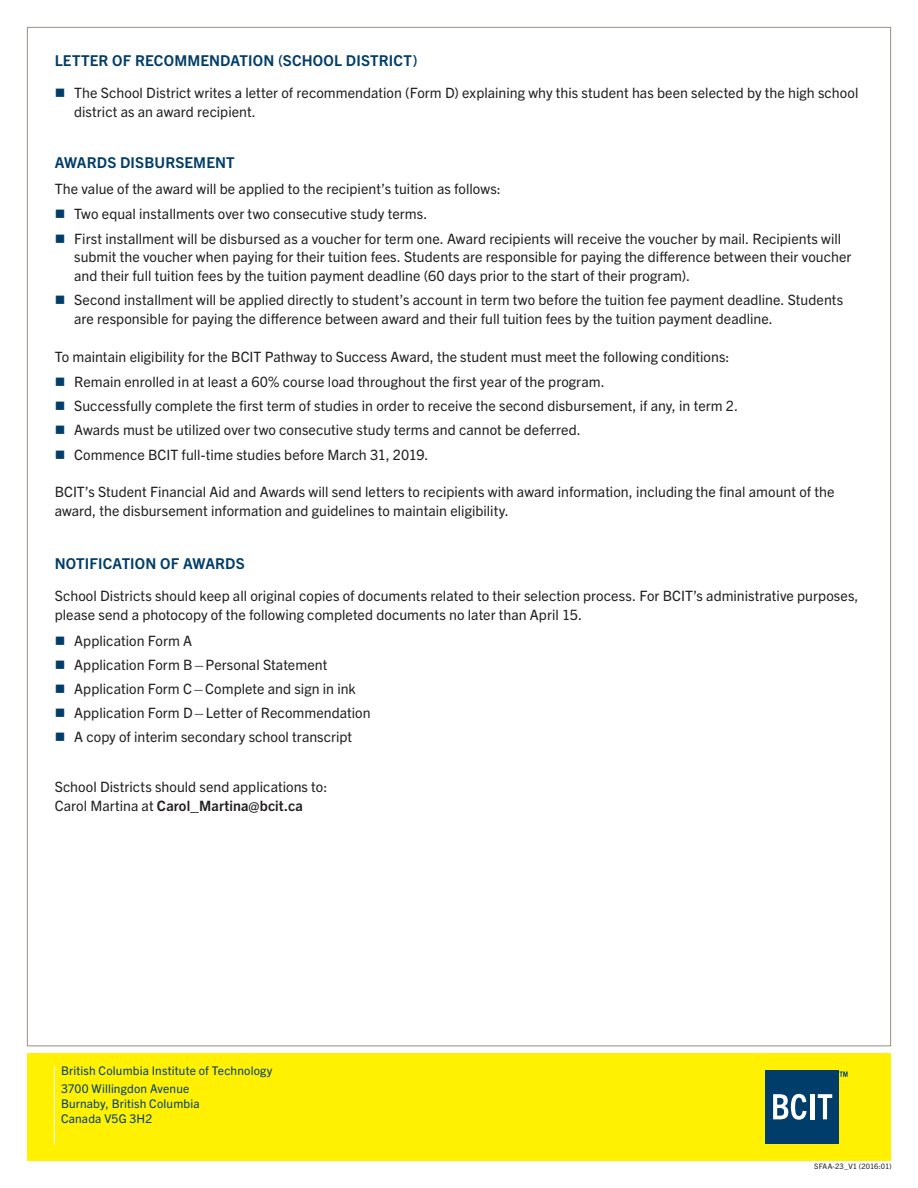
<style>
.page{position:relative;width:918px;height:1188px;background:#fff}
.page>*{position:absolute;margin:0;border:0;box-sizing:border-box;transform-origin:0 0}
.t1{font:700 15px "Trade Gothic Next LT Pro";letter-spacing:.01em;color:#003d6a}
.t2{font:14.25px/18.8px "Trade Gothic Next LT Pro";letter-spacing:.005em;color:#231f20}
.t3{font:12px/18.3px "Trade Gothic Next LT Pro";letter-spacing:.015em;color:#003d6a}
.t4{font:7.5px "Trade Gothic Next LT Pro";letter-spacing:.01em;color:#231f20}
.s1{font-weight:700}
</style>
<div class="page">
<div style="left:27px;top:1053px;width:864px;height:108px;background:#fff101"></div>
<hr style="left:54px;top:1066px;width:1px;height:78px;background:#fff">
<div style="left:766px;top:1071px;width:73px;height:73px;background:#003d6a"></div>
<svg style="left:773px;top:1094px;width:34px;height:26px"></svg>
<hr style="left:810px;top:1094px;width:4px;height:25px;background:#fff">
<svg style="left:818px;top:1094px;width:14px;height:25px"></svg>
<svg style="left:840px;top:1072px;width:8px;height:5px"></svg>
<p class="t1" style="left:55px;top:50px;width:364px">LETTER OF RECOMMENDATION (SCHOOL DISTRICT)</p>
<p class="t2" style="left:74px;top:82px;width:786px">The School District writes a letter of recommendation (Form D) explaining why this student has been selected by the high school district as an award recipient.</p>
<p class="t1" style="left:55px;top:153px;width:182px">AWARDS DISBURSEMENT</p>
<p class="t2" style="left:74px;top:175px;width:428px;line-height:25.5px;text-indent:-19px">The value of the award will be applied to the recipient’s tuition as follows:<br>Two equal installments over two consecutive study terms.</p>
<p class="t2" style="left:74px;top:228px;width:779px">First installment will be disbursed as a voucher for term one. Award recipients will receive the voucher by mail. Recipients will submit the voucher when paying for their tuition fees. Students are responsible for paying the difference between their voucher and their full tuition fees by the tuition payment deadline (60 days prior to the start of their program).</p>
<p class="t2" style="left:74px;top:290px;width:771px">Second installment will be applied directly to student’s account in term two before the tuition fee payment deadline. Students are responsible for paying the difference between award and their full tuition fees by the tuition payment deadline.</p>
<p class="t2" style="left:74px;top:343px;width:657px;line-height:25.5px;text-indent:-19px">To maintain eligibility for the BCIT Pathway to Success Award, the student must meet the following conditions:<br>Remain enrolled in at least a 60% course load throughout the first year of the program.</p>
<p class="t2" style="left:74px;top:393px;width:666px;line-height:24.2px">Successfully complete the first term of studies in order to receive the second disbursement, if any, in term 2.<br>Awards must be utilized over two consecutive study terms and cannot be deferred.<br>Commence BCIT full-time studies before March 31, 2019.</p>
<p class="t2" style="left:55px;top:482px;width:781px">BCIT’s Student Financial Aid and Awards will send letters to recipients with award information, including the final amount of the award, the disbursement information and guidelines to maintain eligibility.</p>
<p class="t1" style="left:55px;top:553px;width:192px">NOTIFICATION OF AWARDS</p>
<p class="t2" style="left:55px;top:586px;width:805px">School Districts should keep all original copies of documents related to their selection process. For BCIT’s administrative purposes, please send a photocopy of the following completed documents no later than April 15.</p>
<p class="t2" style="left:74px;top:628px;width:298px;line-height:24.2px">Application Form A<br>Application Form B–Personal Statement Application Form C–Complete and sign in ink Application Form D–Letter of Recommendation A copy of interim secondary school transcript</p>
<p class="t2" style="left:55px;top:776px;width:274px">School Districts should send applications to:<br>Carol Martina at <span class="s1">Carol_Martina@bcit.ca</span></p>
<p class="t3" style="left:61px;top:1061px;width:213px">British Columbia Institute of Technology<br>3700 Willingdon Avenue</p>
<p class="t3" style="left:61px;top:1096px;width:140px;line-height:15px">Burnaby, British Columbia<br>Canada V5G 3H2</p>
<p class="t4" style="left:814px;top:1161px;width:79px">SFAA-23_V1 (2016:01)</p>
</div>
